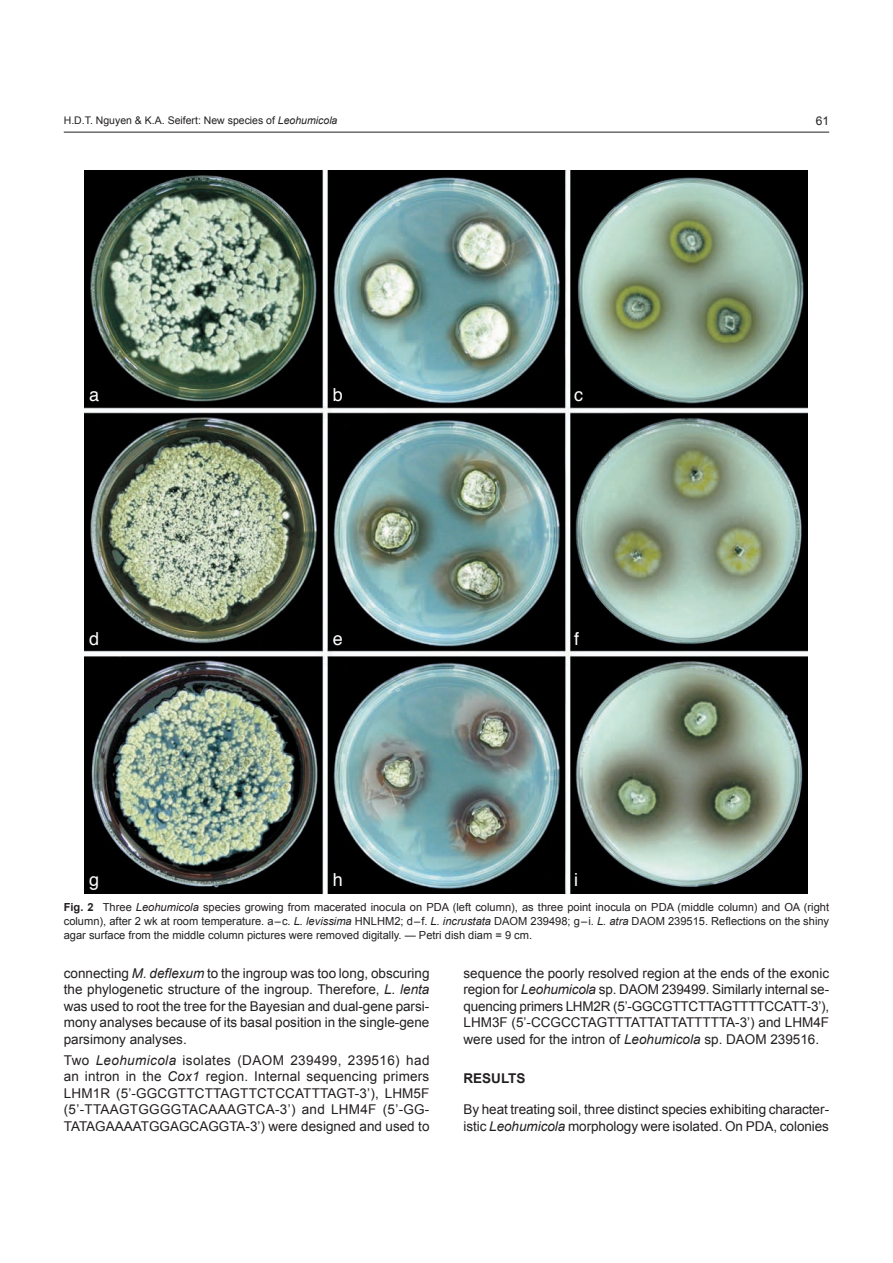
<style>
.page{position:relative;width:893px;height:1263px;background:#fff}
.page>*{position:absolute;margin:0;border:0;box-sizing:border-box;transform-origin:0 0}
.t1{font:18px "Helvetica";color:#fff}
.t2{font:13.5px/16.5px "Arial";color:#231f20;text-align:justify}
.t3{font:700 13.5px "Arial";color:#231f20}
.t4{font:12px "Arial";color:#231f20}
.t5{font:11.1px/14.4px "Arial";color:#231f20;text-align:justify}
.t6{font:10.5px "Arial";color:#231f20}
.s1{font-style:italic}
.s2{font-weight:700}
</style>
<div class="page">
<hr style="left:64px;top:132px;width:765px;height:1px;background:#231f20">
<img style="left:84px;top:170px;width:723px;height:723px">
<p class="t6" style="left:64px;top:115px;width:275px">H.D.T. Nguyen &amp; K.A. Seifert: New species of <span class="s1">Leohumicola</span></p>
<p class="t4" style="left:816px;top:114px;width:15px">61</p>
<h1 class="t1" style="left:89px;top:380px;width:12px">a</h1>
<h1 class="t1" style="left:89px;top:623px;width:12px">d</h1>
<h1 class="t1" style="left:333px;top:380px;width:12px">b</h1>
<h1 class="t1" style="left:574px;top:380px;width:10px">c</h1>
<h1 class="t1" style="left:333px;top:623px;width:12px">e</h1>
<h1 class="t1" style="left:574px;top:623px;width:7px">f</h1>
<h1 class="t1" style="left:89px;top:864px;width:12px">g</h1>
<h1 class="t1" style="left:333px;top:864px;width:12px">h</h1>
<h1 class="t1" style="left:574px;top:864px;width:5px">i</h1>
<p class="t5" style="left:64px;top:899px;width:767px"><span class="s2">Fig. 2</span> Three <span class="s1">Leohumicola</span> species growing from macerated inocula on PDA (left column), as three point inocula on PDA (middle column) and OA (right column), after 2 wk at room temperature. a–c. <span class="s1">L. levissima</span> HNLHM2; d–f. <span class="s1">L. incrustata</span> DAOM 239498; g–i. <span class="s1">L. atra</span> DAOM 239515. Reflections on the shiny agar surface from the middle column pictures were removed digitally. — Petri dish diam = 9 cm.</p>
<p class="t2" style="left:64px;top:964px;width:367px">connecting <span class="s1">M. deflexum</span> to the ingroup was too long, obscuring the phylogenetic structure of the ingroup. Therefore, <span class="s1">L. lenta </span>was used to root the tree for the Bayesian and dual-gene parsi&shy;mony analyses because of its basal position in the single-gene parsimony analyses.</p>
<p class="t2" style="left:64px;top:1051px;width:367px">Two <span class="s1">Leohumicola</span> isolates (DAOM 239499, 239516) had an intron in the <span class="s1">Cox1</span> region. Internal sequencing primers LHM1R (5’-GGCGTTCTTAGTTCTCCATTTAGT-3’), LHM5F (5’-TTAAGTGGGGTACAAAGTCA-3’) and LHM4F (5’-GG-TATAGAAAATGGAGCAGGTA-3’) were designed and used to</p>
<p class="t2" style="left:463px;top:964px;width:367px">sequence the poorly resolved region at the ends of the exonic region for <span class="s1">Leohumicola</span> sp. DAOM 239499. Similarly internal se&shy;quencing primers LHM2R (5’-GGCGTTCTTAGTTTTCCATT-3’), LHM3F (5’-CCGCCTAGTTTATTATTATTTTTA-3’) and LHM4F were used for the intron of <span class="s1">Leohumicola</span> sp. DAOM 239516.</p>
<p class="t3" style="left:463px;top:1070px;width:64px">RESULTS</p>
<p class="t2" style="left:463px;top:1101px;width:367px">By heat treating soil, three distinct species exhibiting character&shy;istic <span class="s1">Leohumicola</span> morphology were isolated. On PDA, colonies</p>
</div>
